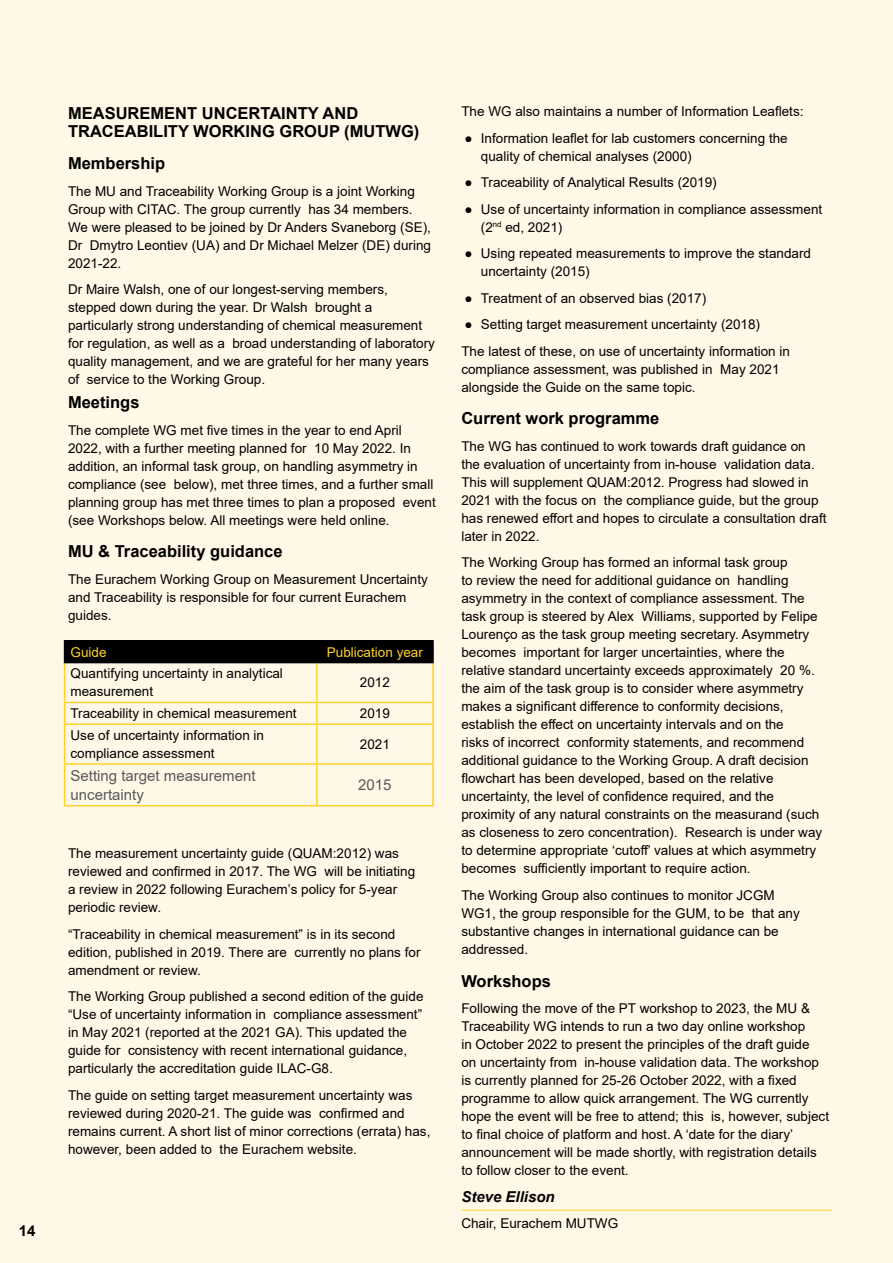
<style>
.page{position:relative;width:893px;height:1263px;background:#fff8e7}
.page>*{position:absolute;margin:0;border:0;box-sizing:border-box;transform-origin:0 0}
.t1{font:700 16.5px/18px "Arial";color:#000}
.t2{font:15px/18.8px "Arial";color:#58595b}
.t3{font:italic 700 15px "Arial";color:#000}
.t4{font:700 15px "Arial";color:#000}
.t5{font:13.5px/18px "Arial";color:#000}
.t6{font:13.5px "Arial";color:#ffd12a}
</style>
<div class="page">
<hr style="left:64px;top:663px;width:1px;height:39px;background:#ffd12a">
<hr style="left:316px;top:663px;width:2px;height:39px;background:#ffd12a">
<hr style="left:432px;top:663px;width:2px;height:39px;background:#ffd12a">
<hr style="left:64px;top:702px;width:253px;height:1px;background:#ffd12a">
<svg style="left:64px;top:703px;width:1px;height:20px"></svg>
<hr style="left:317px;top:702px;width:117px;height:1px;background:#ffd12a">
<hr style="left:316px;top:703px;width:2px;height:20px;background:#ffd12a">
<hr style="left:432px;top:703px;width:2px;height:20px;background:#ffd12a">
<hr style="left:64px;top:723px;width:253px;height:2px;background:#ffd12a">
<hr style="left:64px;top:725px;width:1px;height:38px;background:#ffd12a">
<hr style="left:317px;top:723px;width:117px;height:2px;background:#ffd12a">
<hr style="left:316px;top:725px;width:2px;height:38px;background:#ffd12a">
<hr style="left:432px;top:725px;width:2px;height:38px;background:#ffd12a">
<hr style="left:64px;top:763px;width:253px;height:2px;background:#ffd12a">
<hr style="left:64px;top:765px;width:1px;height:40px;background:#ffd12a">
<hr style="left:317px;top:763px;width:117px;height:2px;background:#ffd12a">
<hr style="left:316px;top:765px;width:2px;height:40px;background:#ffd12a">
<hr style="left:432px;top:765px;width:2px;height:40px;background:#ffd12a">
<hr style="left:64px;top:805px;width:253px;height:1px;background:#ffd12a">
<hr style="left:317px;top:805px;width:117px;height:1px;background:#ffd12a">
<hr style="left:64px;top:640px;width:253px;height:1px;background:#000">
<div style="left:64px;top:641px;width:368px;height:21px;background:#000"></div>
<hr style="left:317px;top:640px;width:117px;height:1px;background:#000">
<hr style="left:316px;top:641px;width:2px;height:21px;background:#000">
<hr style="left:432px;top:641px;width:2px;height:21px;background:#000">
<hr style="left:64px;top:662px;width:253px;height:1px;background:#000">
<hr style="left:317px;top:662px;width:117px;height:1px;background:#000">
<hr style="left:462px;top:1210px;width:370px;height:1px;background:#ffd12a">
<p class="t4" style="left:19px;top:1220px;width:18px">14</p>
<p class="t1" style="left:68px;top:104px;width:353px">MEASUREMENT UNCERTAINTY AND<br>TRACEABILITY WORKING GROUP (MUTWG)</p>
<p class="t1" style="left:68px;top:154px;width:99px">Membership</p>
<p class="t5" style="left:68px;top:182px;width:365px">The MU and Traceability Working Group is a joint Working Group with CITAC. The group currently has 34 members.<br>We were pleased to be joined by Dr Anders Svaneborg (SE), Dr Dmytro Leontiev (UA) and Dr Michael Melzer (DE) during 2021-22.</p>
<p class="t5" style="left:68px;top:280px;width:368px">Dr Maire Walsh, one of our longest-serving members, stepped down during the year. Dr Walsh brought a particularly strong understanding of chemical measurement for regulation, as well as a broad understanding of laboratory quality management, and we are grateful for her many years of service to the Working Group.</p>
<p class="t1" style="left:68px;top:393px;width:73px">Meetings</p>
<p class="t5" style="left:68px;top:421px;width:369px">The complete WG met five times in the year to end April 2022, with a further meeting planned for 10 May 2022. In addition, an informal task group, on handling asymmetry in compliance (see below), met three times, and a further small planning group has met three times to plan a proposed event (see Workshops below. All meetings were held online.</p>
<p class="t1" style="left:68px;top:542px;width:216px">MU &amp; Traceability guidance</p>
<p class="t5" style="left:68px;top:570px;width:361px">The Eurachem Working Group on Measurement Uncertainty and Traceability is responsible for four current Eurachem guides.</p>
<p class="t6" style="left:71px;top:642px;width:38px">Guide</p>
<p class="t6" style="left:327px;top:642px;width:98px">Publication year</p>
<p class="t5" style="left:71px;top:665px;width:214px">Quantifying uncertainty in analytical measurement</p>
<p class="t5" style="left:360px;top:673px;width:32px">2012</p>
<p class="t5" style="left:71px;top:704px;width:228px">Traceability in chemical measurement</p>
<p class="t5" style="left:360px;top:704px;width:32px">2019</p>
<p class="t5" style="left:71px;top:726px;width:195px">Use of uncertainty information in compliance assessment</p>
<p class="t5" style="left:360px;top:735px;width:32px">2021</p>
<p class="t2" style="left:71px;top:766px;width:187px">Setting target measurement uncertainty</p>
<p class="t2" style="left:358px;top:776px;width:35px">2015</p>
<p class="t5" style="left:68px;top:844px;width:349px">The measurement uncertainty guide (QUAM:2012) was reviewed and confirmed in 2017. The WG will be initiating a review in 2022 following Eurachem’s policy for 5-year periodic review.</p>
<p class="t5" style="left:68px;top:925px;width:354px">“Traceability in chemical measurement” is in its second edition, published in 2019. There are currently no plans for amendment or review.</p>
<p class="t5" style="left:68px;top:987px;width:357px">The Working Group published a second edition of the guide “Use of uncertainty information in compliance assessment” in May 2021 (reported at the 2021 GA). This updated the guide for consistency with recent international guidance, particularly the accreditation guide ILAC-G8.</p>
<p class="t5" style="left:68px;top:1086px;width:364px">The guide on setting target measurement uncertainty was reviewed during 2020-21. The guide was confirmed and remains current. A short list of minor corrections (errata) has, however, been added to the Eurachem website.</p>
<p class="t5" style="left:461px;top:102px;width:344px">The WG also maintains a number of Information Leaflets:</p>
<p class="t5" style="left:481px;top:129px;width:308px;text-indent:-16px">● Information leaflet for lab customers concerning the quality of chemical analyses (2000)</p>
<p class="t5" style="left:464px;top:173px;width:254px">● Traceability of Analytical Results (2019)</p>
<p class="t5" style="left:481px;top:200px;width:343px;text-indent:-16px">● Use of uncertainty information in compliance assessment (2<sup>nd</sup> ed, 2021)</p>
<p class="t5" style="left:481px;top:245px;width:332px;text-indent:-16px">● Using repeated measurements to improve the standard uncertainty (2015)</p>
<p class="t5" style="left:464px;top:289px;width:243px">● Treatment of an observed bias (2017)</p>
<p class="t5" style="left:461px;top:311px;width:330px;line-height:26.5px">● Setting target measurement uncertainty (2018)<br>The latest of these, on use of uncertainty information in</p>
<p class="t5" style="left:461px;top:360px;width:320px">compliance assessment, was published in May 2021 alongside the Guide on the same topic.</p>
<p class="t1" style="left:461px;top:410px;width:200px">Current work programme</p>
<p class="t5" style="left:461px;top:437px;width:367px">The WG has continued to work towards draft guidance on the evaluation of uncertainty from in-house validation data.<br>This will supplement QUAM:2012. Progress had slowed in 2021 with the focus on the compliance guide, but the group has renewed effort and hopes to circulate a consultation draft later in 2022.</p>
<p class="t5" style="left:461px;top:554px;width:362px">The Working Group has formed an informal task group<br>to review the need for additional guidance on handling asymmetry in the context of compliance assessment. The task group is steered by Alex Williams, supported by Felipe Lourenço as the task group meeting secretary. Asymmetry becomes important for larger uncertainties, where the relative standard uncertainty exceeds approximately 20 %. the aim of the task group is to consider where asymmetry makes a significant difference to conformity decisions, establish the effect on uncertainty intervals and on the<br>risks of incorrect conformity statements, and recommend additional guidance to the Working Group. A draft decision flowchart has been developed, based on the relative uncertainty, the level of confidence required, and the proximity of any natural constraints on the measurand (such as closeness to zero concentration). Research is under way to determine appropriate ‘cutoff’ values at which asymmetry becomes sufficiently important to require action.</p>
<p class="t5" style="left:461px;top:886px;width:340px">The Working Group also continues to monitor JCGM WG1, the group responsible for the GUM, to be that any substantive changes in international guidance can be addressed.</p>
<p class="t1" style="left:461px;top:972px;width:91px">Workshops</p>
<p class="t5" style="left:461px;top:999px;width:369px">Following the move of the PT workshop to 2023, the MU &amp; Traceability WG intends to run a two day online workshop<br>in October 2022 to present the principles of the draft guide<br>on uncertainty from in-house validation data. The workshop is currently planned for 25-26 October 2022, with a fixed programme to allow quick arrangement. The WG currently hope the event will be free to attend; this is, however, subject to final choice of platform and host. A ‘date for the diary’ announcement will be made shortly, with registration details to follow closer to the event.</p>
<p class="t3" style="left:461px;top:1186px;width:95px">Steve Ellison</p>
<p class="t5" style="left:461px;top:1214px;width:158px">Chair, Eurachem MUTWG</p>
</div>
